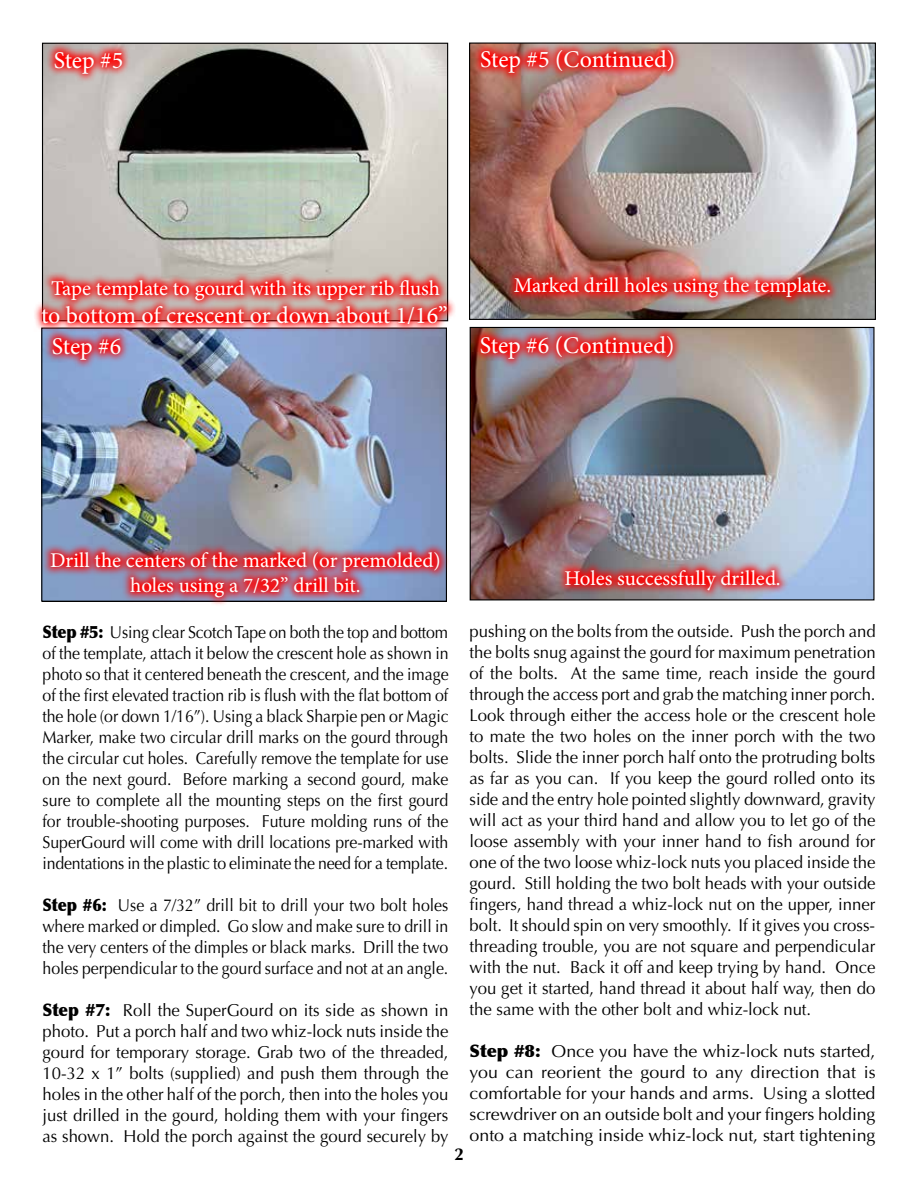
<style>
.page{position:relative;width:918px;height:1188px;background:#fff}
.page>*{position:absolute;margin:0;border:0;box-sizing:border-box;transform-origin:0 0}
.t1{font:24px "Minion Pro";letter-spacing:-.005em;color:#fff}
.t2{font:21px/25.2px "Minion Pro";color:#fff;text-align:center}
.t3{font:17.25px/21px "Optima";color:#000;text-align:justify}
.t4{font:17.25px/21px "Optima";color:#000;text-align:justify;scale:.92 1}
.t5{font:700 17.25px "Optima";color:#000}
.s1{font-weight:900}
</style>
<div class="page">
<img style="left:471px;top:45px;width:403px;height:273px">
<div style="left:469px;top:43px;width:407px;height:277px;border:1px solid #000"></div>
<img style="left:472px;top:329px;width:401px;height:269px">
<img style="left:472px;top:42px;width:211px;height:41px">
<img style="left:471px;top:326px;width:211px;height:43px">
<img style="left:43px;top:333px;width:402px;height:210px">
<img style="left:505px;top:268px;width:334px;height:39px">
<svg style="left:41px;top:543px;width:407px;height:62px;background:#b1667b"></svg>
<img style="left:556px;top:561px;width:233px;height:38px">
<svg style="left:43px;top:333px;width:87px;height:36px;background:#b26b89"></svg>
<img style="left:44px;top:45px;width:402px;height:225px">
<svg style="left:34px;top:270px;width:421px;height:63px;background:#d66e6d"></svg>
<svg style="left:45px;top:42px;width:86px;height:41px;background:#cf7b79"></svg>
<h1 class="t1" style="left:54px;top:44px;width:71px">Step #5</h1>
<h1 class="t1" style="left:480px;top:44px;width:196px">Step #5 (Continued)</h1>
<p class="t2" style="left:51px;top:275px;width:390px">Tape template to gourd with its upper rib flush</p>
<h1 class="t1" style="left:41px;top:300px;width:408px">to bottom of crescent or down about 1/16”</h1>
<h1 class="t1" style="left:52px;top:330px;width:71px">Step #6</h1>
<p class="t2" style="left:514px;top:273px;width:319px">Marked drill holes using the template.</p>
<h1 class="t1" style="left:480px;top:329px;width:196px">Step #6 (Continued)</h1>
<p class="t2" style="left:50px;top:548px;width:392px">Drill the centers of the marked (or premolded) holes using a 7/32” drill bit.</p>
<p class="t2" style="left:564px;top:565px;width:218px">Holes successfully drilled.</p>
<p class="t3" style="left:470px;top:621px;width:408px">pushing on the bolts from the outside. Push the porch and the bolts snug against the gourd for maximum penetration of the bolts. At the same time, reach inside the gourd through the access port and grab the matching inner porch.<br>Look through either the access hole or the crescent hole to mate the two holes on the inner porch with the two bolts. Slide the inner porch half onto the protruding bolts as far as you can. If you keep the gourd rolled onto its side and the entry hole pointed slightly downward, gravity will act as your third hand and allow you to let go of the loose assembly with your inner hand to fish around for one of the two loose whiz-lock nuts you placed inside the gourd. Still holding the two bolt heads with your outside fingers, hand thread a whiz-lock nut on the upper, inner bolt. It should spin on very smoothly. If it gives you cross&shy;threading trouble, you are not square and perpendicular with the nut. Back it off and keep trying by hand. Once you get it started, hand thread it about half way, then do the same with the other bolt and whiz-lock nut.</p>
<p class="t3" style="left:470px;top:1041px;width:408px"><span class="s1">Step #8:</span> Once you have the whiz-lock nuts started, you can reorient the gourd to any direction that is comfortable for your hands and arms. Using a slotted screwdriver on an outside bolt and your fingers holding onto a matching inside whiz-lock nut, start tightening</p>
<p class="t4" style="left:43px;top:622px;width:443px"><span class="s1">Step #5:</span> Using clear Scotch Tape on both the top and bottom of the template, attach it below the crescent hole as shown in photo so that it centered beneath the crescent, and the image of the first elevated traction rib is flush with the flat bottom of the hole (or down 1/16”). Using a black Sharpie pen or Magic Marker, make two circular drill marks on the gourd through the circular cut holes. Carefully remove the template for use on the next gourd. Before marking a second gourd, make sure to complete all the mounting steps on the first gourd for trouble-shooting purposes. Future molding runs of the SuperGourd will come with drill locations pre-marked with indentations in the plastic to eliminate the need for a template.</p>
<p class="t4" style="left:43px;top:895px;width:443px"><span class="s1">Step #6:</span> Use a 7/32” drill bit to drill your two bolt holes where marked or dimpled. Go slow and make sure to drill in the very centers of the dimples or black marks. Drill the two holes perpendicular to the gourd surface and not at an angle.</p>
<p class="t3" style="left:43px;top:1000px;width:407px"><span class="s1">Step #7:</span> Roll the SuperGourd on its side as shown in photo. Put a porch half and two whiz-lock nuts inside the gourd for temporary storage. Grab two of the threaded, 10-32 x 1” bolts (supplied) and push them through the holes in the other half of the porch, then into the holes you just drilled in the gourd, holding them with your fingers as shown. Hold the porch against the gourd securely by</p>
<p class="t5" style="left:455px;top:1144px;width:11px">2</p>
</div>
